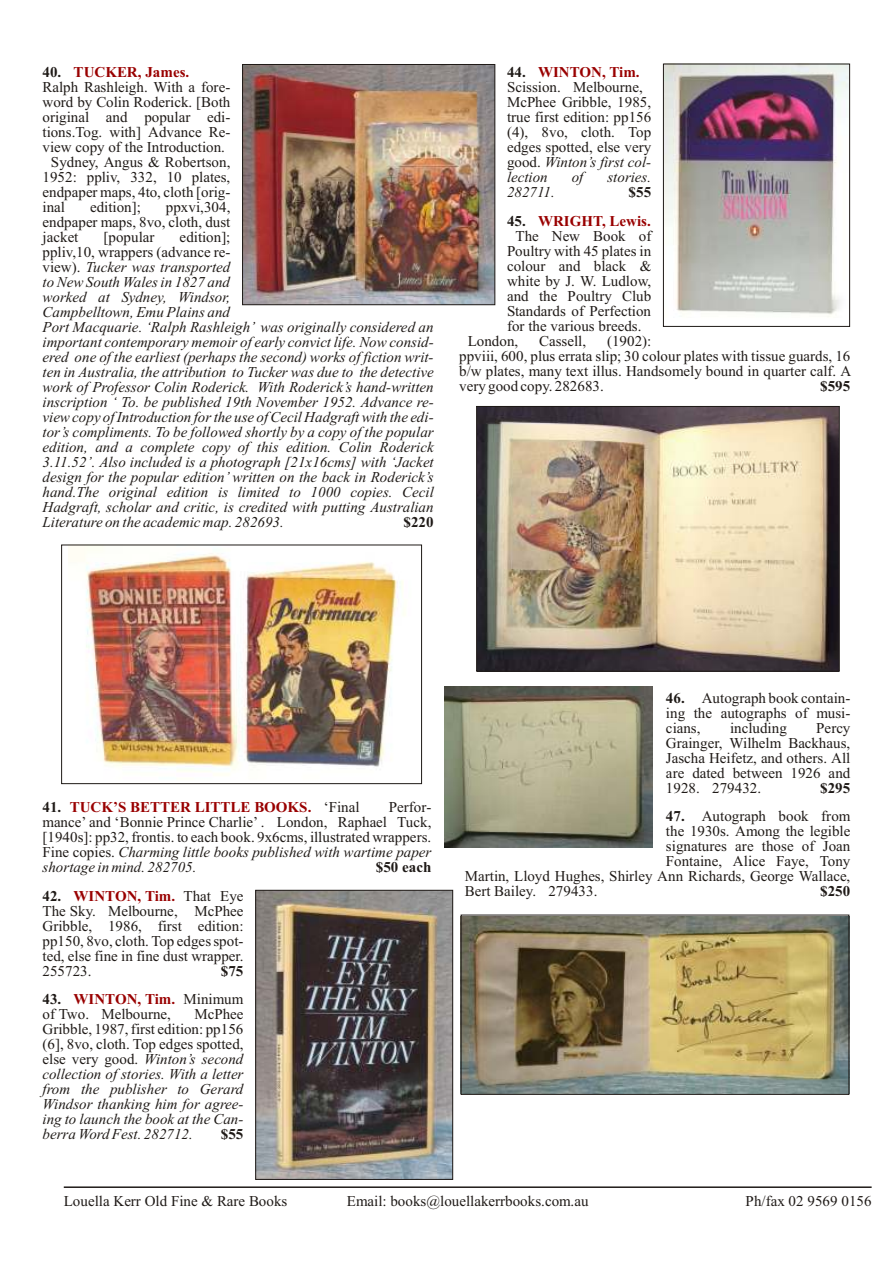
<style>
.page{position:relative;width:894px;height:1263px;background:#fff}
.page>*{position:absolute;margin:0;border:0;box-sizing:border-box;transform-origin:0 0}
.t1{font:15px/15px "Times New Roman";letter-spacing:.005em;color:#1f1a17;text-align:justify}
.t2{font:italic 15px/15px "Times New Roman";letter-spacing:.005em;color:#1f1a17}
.t3{font:700 15px "Times New Roman";color:#900}
.t4{font:700 15px "Times New Roman";letter-spacing:.005em;color:#1f1a17}
.s1{color:#1f1a17}
.s2{font-style:normal}
.s3{font-weight:700}
.s4{font-weight:700;color:#900}
.s5{font-style:italic}
.s6{font-weight:400;color:#1f1a17}
</style>
<div class="page">
<hr style="left:64px;top:1186px;width:808px;height:2px;background:#1f1a17">
<img style="left:665px;top:66px;width:183px;height:251px">
<div style="left:663px;top:64px;width:187px;height:263px;border:1px solid #1f1a17"></div>
<img style="left:68px;top:547px;width:338px;height:228px">
<div style="left:61px;top:545px;width:361px;height:239px;border:1px solid #1f1a17"></div>
<img style="left:478px;top:408px;width:359px;height:261px">
<div style="left:476px;top:406px;width:363px;height:265px;border:1px solid #1f1a17"></div>
<img style="left:244px;top:66px;width:249px;height:237px">
<div style="left:242px;top:64px;width:253px;height:241px;border:1px solid #1f1a17"></div>
<img style="left:445px;top:687px;width:208px;height:161px">
<img style="left:463px;top:917px;width:384px;height:176px">
<div style="left:461px;top:915px;width:388px;height:180px;border:1px solid #1f1a17"></div>
<img style="left:258px;top:892px;width:193px;height:286px">
<div style="left:256px;top:890px;width:197px;height:290px;border:1px solid #1f1a17"></div>
<p class="t3" style="left:43px;top:67px;width:148px"><span class="s1">40.</span> TUCKER, James.</p>
<p class="t1" style="left:43px;top:81px;width:189px">Ralph Rashleigh. With a fore -</p>
<p class="t1" style="left:43px;top:96px;width:189px">word by Colin Roderick. [Both</p>
<p class="t1" style="left:43px;top:111px;width:189px">orig i nal and pop u lar edi -</p>
<p class="t1" style="left:43px;top:126px;width:189px">tions.Tog. with] Ad vance Re -</p>
<p class="t1" style="left:43px;top:141px;width:184px">view copy of the In tro duc tion.</p>
<p class="t1" style="left:51px;top:156px;width:181px">Syd ney, An gus &amp; Rob ert son,</p>
<p class="t1" style="left:43px;top:171px;width:189px">1952: ppliv, 332, 10 plates,</p>
<p class="t1" style="left:43px;top:186px;width:189px">endpaper maps, 4to, cloth [orig -</p>
<p class="t1" style="left:43px;top:201px;width:24px">i nal</p>
<p class="t1" style="left:90px;top:201px;width:52px">edi tion];</p>
<p class="t1" style="left:43px;top:201px;width:189px;text-indent:123px">ppxvi,304, endpaper maps, 8vo, cloth, dust jacket</p>
<p class="t2" style="left:43px;top:231px;width:393px;text-indent:137px"><span class="s2">edi tion];<br>ppliv,10, wrap pers (ad vance re -<br>view).</span> Tucker was transported<br>to New South Wales in 1827 and<br>worked at Syd ney, Wind sor,<br>Campbelltown, Emu Plains and<br>Port Macquarie. ‘Ralph Rashleigh’ was orig i nally con sid ered an im por tant con tem po rary mem oir of early con vict life. Now con sid - ered one of the ear liest (perhaps the second) works of fic tion writ - ten in Aus tra lia, the at tribu tion to Tucker was due to the de tective work of Pro fessor Colin Roderick. With Roderick’s hand-written in scrip tion ‘ To. be pub lished 19th No vem ber 1952. Ad vance re - view copy of In tro duc tion for the use of Cecil Hadgraft with the ed i - tor’s com pliments. To be followed shortly by a copy of the pop u lar edi tion, and a com plete copy of this edi tion. Colin Roderick 3.11.52’. Also in cluded is a pho to graph [21x16cms] with ‘Jacket de sign for the pop u lar edi tion’ writ ten on the back in Roderick’s hand.The orig i nal edition is lim ited to 1000 cop ies. Cecil Hadgraft, scholar and critic, is cred ited with putt ing Austra lian Liter a ture on the academic map. 282693.</p>
<p class="t1" style="left:103px;top:231px;width:52px">[pop u lar</p>
<p class="t4" style="left:404px;top:517px;width:32px">$220</p>
<p class="t1" style="left:507px;top:66px;width:146px;text-align:left"><span class="s3">44.</span> <span class="s4">WINTON, Tim.<br></span>Scission. Mel bourne,<br>McPhee Gribble, 1985, true first edi tion: pp156 (4), 8vo, cloth. Top edges spot ted, else very good. <span class="s5">Winton’s first col - lec tion</span></p>
<p class="t2" style="left:572px;top:171px;width:13px">of</p>
<p class="t2" style="left:607px;top:171px;width:45px">stories.</p>
<p class="t2" style="left:507px;top:186px;width:49px">282711.</p>
<p class="t4" style="left:629px;top:187px;width:24px">$55</p>
<p class="t3" style="left:507px;top:216px;width:145px"><span class="s1">45.</span> WRIGHT, Lewis.</p>
<p class="t1" style="left:515px;top:230px;width:137px">The New Book of</p>
<p class="t1" style="left:507px;top:245px;width:146px">Poul try with 45 plates in</p>
<p class="t1" style="left:507px;top:260px;width:146px">col our and black &amp;</p>
<p class="t1" style="left:507px;top:275px;width:146px">white by J. W. Lud low,</p>
<p class="t1" style="left:507px;top:290px;width:146px">and the Poul try Club</p>
<p class="t1" style="left:507px;top:305px;width:146px">Stan dards of Per fec tion</p>
<p class="t1" style="left:507px;top:320px;width:136px">for the var i ous breeds.</p>
<p class="t1" style="left:468px;top:335px;width:52px">Lon don,</p>
<p class="t1" style="left:539px;top:335px;width:49px">Cassell,</p>
<p class="t1" style="left:459px;top:335px;width:393px;text-align:left;text-indent:148px">(1902):<br>ppviii, 600, plus er rata slip; 30 col our plates with tis sue guards, 16 b/w plates, many text illus. Hand somely bound in quarter calf. A very good copy. 282683.</p>
<p class="t4" style="left:820px;top:381px;width:32px">$595</p>
<p class="t3" style="left:43px;top:802px;width:319px"><span class="s1">41.</span> TUCK’S BETTER LIT TLE BOOKS. <span class="s6">‘Fi nal</span></p>
<p class="t1" style="left:43px;top:801px;width:390px;text-indent:346px">Per for - mance’ and ‘Bonnie Prince Charlie’ . Lon don, Ra phael Tuck, [1940s]: pp32, frontis. to each book. 9x6cms, illus trated wrap pers.<br>Fine cop ies. <span class="s5">Charm ing little books pub lished with war time pa per shortage in mind. 282705.</span></p>
<p class="t4" style="left:376px;top:862px;width:57px">$50 each</p>
<p class="t1" style="left:43px;top:890px;width:203px"><span class="s3">42.</span> <span class="s4">WINTON, Tim.</span> That Eye The Sky. Mel bourne, McPhee Gribble, 1986, first edi tion: pp150, 8vo, cloth. Top edges spot - ted, else fine in fine dust wrap per.<br>255723.</p>
<p class="t4" style="left:221px;top:966px;width:24px">$75</p>
<p class="t1" style="left:43px;top:993px;width:202px"><span class="s3">43.</span> <span class="s4">WINTON, Tim.</span> Min i mum of Two. Mel bourne,</p>
<p class="t2" style="left:43px;top:1008px;width:203px;text-align:justify;text-indent:152px"><span class="s2">McPhee Gribble, 1987, first edi tion: pp156 (6], 8vo, cloth. Top edges spot ted, else very good.</span> Winton’s second col lec tion of stories. With a let ter from the pub lisher to Gerard Wind sor thank ing him for agree - ing to launch the book at the Can - berra Word Fest. 282712.</p>
<p class="t4" style="left:221px;top:1129px;width:24px">$55</p>
<p class="t1" style="left:666px;top:692px;width:186px"><span class="s3">46.</span> Au to graph book con tain - ing the au to graphs of mu si - cians,</p>
<p class="t1" style="left:730px;top:722px;width:58px">in clud ing</p>
<p class="t1" style="left:666px;top:722px;width:186px;text-indent:150px">Percy Grainger, Wil helm Backhaus, Jascha Heifetz, and oth ers. All are dated between 1926 and 1928. 279432.</p>
<p class="t4" style="left:820px;top:783px;width:32px">$295</p>
<p class="t1" style="left:666px;top:810px;width:186px"><span class="s3">47.</span> Au to graph book from</p>
<p class="t1" style="left:666px;top:825px;width:186px">the 1930s. Among the leg i ble</p>
<p class="t1" style="left:666px;top:840px;width:186px">sig na tures are those of Joan</p>
<p class="t1" style="left:666px;top:855px;width:186px">Fontaine, Al ice Faye, Tony</p>
<p class="t1" style="left:465px;top:870px;width:387px">Martin, Lloyd Hughes, Shir ley Ann Rich ards, George Wallace,</p>
<p class="t1" style="left:465px;top:885px;width:134px">Bert Bailey. 279433.</p>
<p class="t4" style="left:820px;top:886px;width:32px">$250</p>
<p class="t1" style="left:64px;top:1194px;width:225px">Louella Kerr Old Fine &amp; Rare Books</p>
<p class="t1" style="left:347px;top:1194px;width:243px">Email: books@louellakerrbooks.com.au</p>
<p class="t1" style="left:746px;top:1194px;width:127px">Ph/fax 02 9569 0156</p>
</div>
